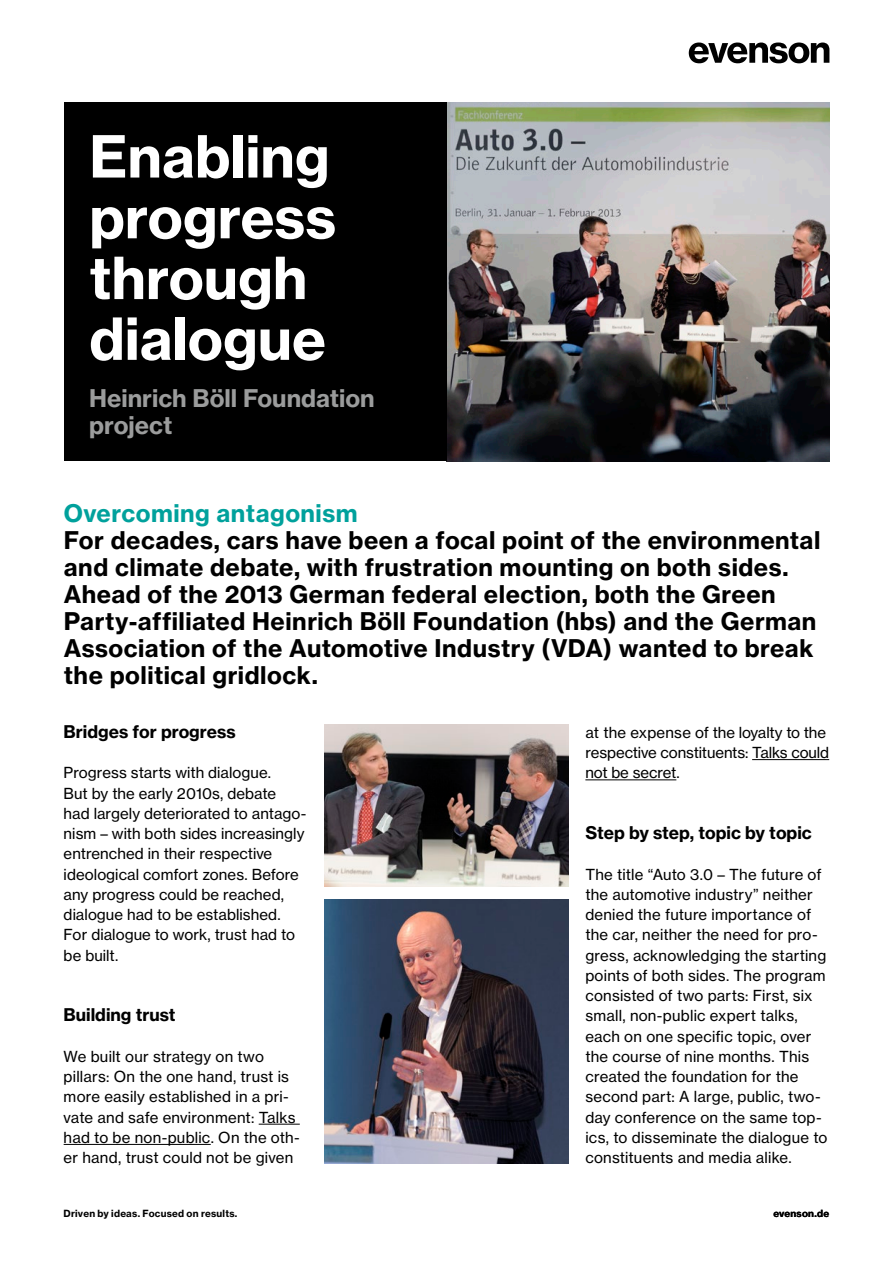
<style>
.page{position:relative;width:893px;height:1263px;background:#fff}
.page>*{position:absolute;margin:0;border:0;box-sizing:border-box;transform-origin:0 0}
.t1{font:57px/60.8px "N Haas Grotesk TX Std 75 Bd";color:#fff}
.t2{font:24px/27px "N Haas Grotesk TX Std 75 Bd";letter-spacing:.02em;color:#000}
.t3{font:24px/27px "N Haas Grotesk TX Std 75 Bd";color:#9b9c9c}
.t4{font:24px "N Haas Grotesk TX Std 75 Bd";letter-spacing:.02em;color:#00a19c}
.t5{font:17.25px "N Haas Grotesk TX Std 75 Bd";color:#000}
.t6{font:15px/20.2px "N Haas Grotesk TX Std 55 Rg";letter-spacing:.005em;color:#000}
.t7{font:9.75px "N Haas Grotesk TX Std 75 Bd";letter-spacing:.025em;color:#000}
</style>
<div class="page">
<img style="left:446px;top:102px;width:383px;height:359px">
<div style="left:64px;top:102px;width:382px;height:359px;background:#000"></div>
<hr style="left:259px;top:1124px;width:41px;height:1px;background:#000">
<hr style="left:64px;top:1144px;width:147px;height:1px;background:#000">
<svg style="left:689px;top:43px;width:140px;height:20px"></svg>
<hr style="left:752px;top:759px;width:77px;height:1px;background:#000">
<hr style="left:585px;top:779px;width:91px;height:1px;background:#000">
<img style="left:325px;top:900px;width:243px;height:263px">
<img style="left:325px;top:724px;width:243px;height:162px">
<h1 class="t1" style="left:89px;top:126px;width:248px">Enabling progress through dialogue</h1>
<h2 class="t3" style="left:89px;top:385px;width:287px">Heinrich Böll Foundation project</h2>
<h2 class="t4" style="left:64px;top:498px;width:295px">Overcoming antagonism</h2>
<p class="t2" style="left:64px;top:526px;width:758px">For decades, cars have been a focal point of the environmental and climate debate, with frustration mounting on both sides.<br>Ahead of the 2013 German federal election, both the Green Party-affiliated Heinrich Böll Foundation (hbs) and the German Association of the Automotive Industry (VDA) wanted to break the political gridlock.</p>
<p class="t6" style="left:585px;top:722px;width:245px">at the expense of the loyalty to the respective constituents: Talks could not be secret.</p>
<p class="t5" style="left:64px;top:721px;width:174px">Bridges for progress</p>
<p class="t6" style="left:64px;top:763px;width:244px">Progress starts with dialogue.<br>But by the early 2010s, debate<br>had largely deteriorated to antago&shy;nism – with both sides increasingly entrenched in their respective ideological comfort zones. Before any progress could be reached, dialogue had to be established.<br>For dialogue to work, trust had to be built.</p>
<p class="t5" style="left:585px;top:822px;width:228px">Step by step, topic by topic</p>
<p class="t6" style="left:585px;top:864px;width:244px">The title “Auto 3.0 – The future of the automotive industry” neither denied the future importance of the car, neither the need for pro&shy;gress, acknowledging the starting points of both sides. The program consisted of two parts: First, six small, non-public expert talks, each on one specific topic, over the course of nine months. This created the foundation for the second part: A large, public, two&shy;day conference on the same top&shy;ics, to disseminate the dialogue to constituents and media alike.</p>
<p class="t5" style="left:64px;top:1004px;width:113px">Building trust</p>
<p class="t6" style="left:64px;top:1046px;width:238px">We built our strategy on two pillars: On the one hand, trust is more easily established in a pri&shy;vate and safe environment: Talks had to be non-public. On the oth&shy;er hand, trust could not be given</p>
<p class="t7" style="left:64px;top:1207px;width:175px">Driven by ideas. Focused on results.</p>
<p class="t7" style="left:773px;top:1207px;width:57px">evenson.de</p>
</div>
